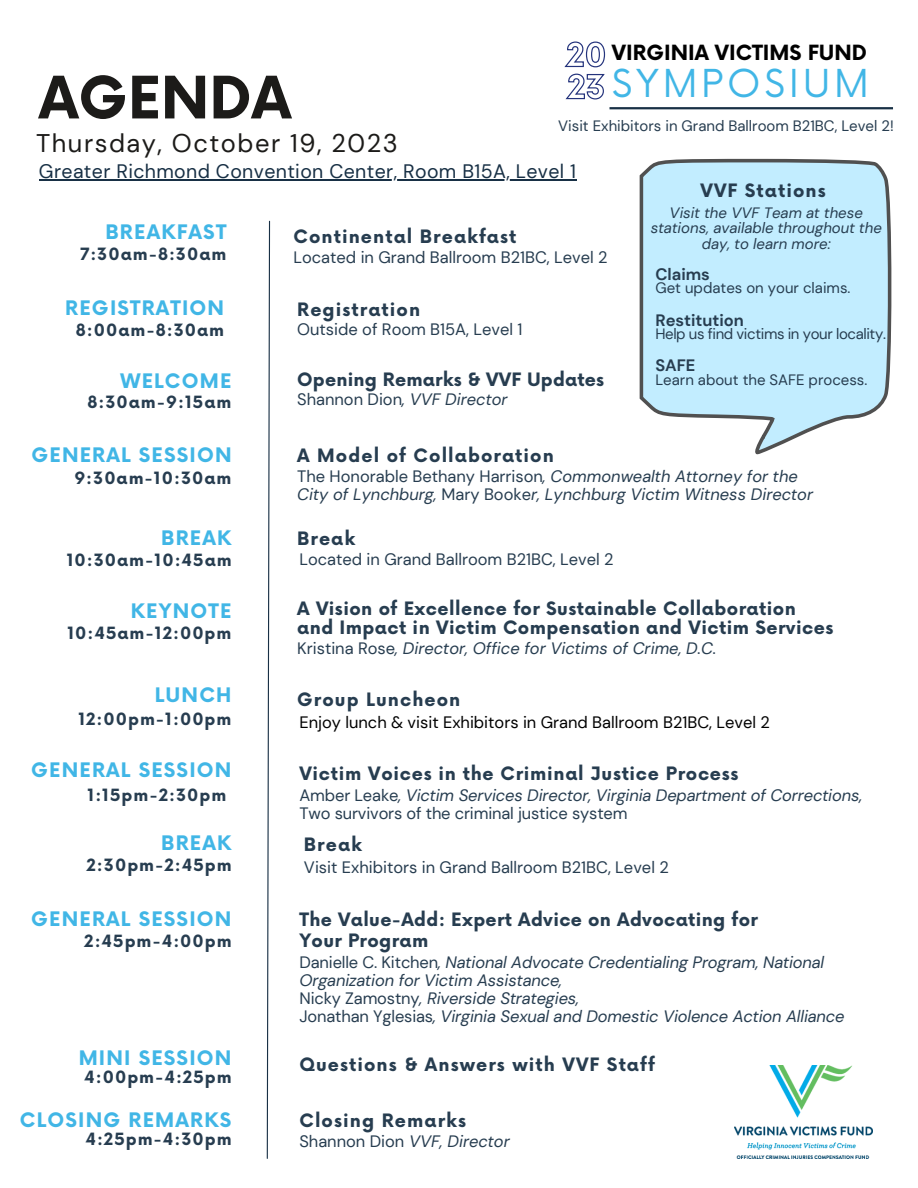
<style>
.page{position:relative;width:918px;height:1188px;background:#fff}
.page>*{position:absolute;margin:0;border:0;box-sizing:border-box;transform-origin:0 0}
.t1{font:700 57px "Now";color:#1c1b19}
.t2{font:37.5px "Now";letter-spacing:.1em;color:#41b6e6}
.t3{font:25.5px "DM Sans";letter-spacing:.06em;color:#1c1b19}
.t4{font:700 20.4px "Now";color:#000}
.t5{font:700 19.5px "Now";letter-spacing:.06em;color:#41b6e6}
.t6{font:19.5px "DM Sans";letter-spacing:.02em;color:#183045}
.t7{font:700 18px "Now";letter-spacing:.04em;color:#273d50}
.t8{font:700 18px "Now";letter-spacing:.06em;color:#273d50}
.t9{font:700 18px "Now";letter-spacing:.02em;color:#273d50}
.t10{font:700 18px "Now";letter-spacing:.01em;color:#273d50}
.t11{font:italic 16.5px/18px "DM Sans";letter-spacing:-.01em;color:#273d50}
.t12{font:16.5px "DM Sans";color:#273d50}
.t13{font:700 16.5px "Now";letter-spacing:.06em;color:#273d50}
.t14{font:16.5px "DM Sans";color:#000}
.t15{font:700 16.5px "DM Sans";color:#273d50}
.t16{font:15px "DM Sans";color:#273d50}
.t17{font:italic 15px/15.8px "DM Sans";color:#273d50;text-align:center}
.t18{font:15px "DM Sans";letter-spacing:-.025em;color:#273d50}
.s1{font-style:normal}
</style>
<div class="page">
<svg style="left:266px;top:220px;width:5px;height:939px"></svg>
<svg style="left:564px;top:41px;width:42px;height:59px"></svg>
<hr style="left:610px;top:107px;width:283px;height:2px;background:#183045">
<svg style="left:640px;top:159px;width:252px;height:296px;background:#c0e2f1"></svg>
<img style="left:735px;top:1066px;width:137px;height:93px">
<hr style="left:39px;top:180px;width:538px;height:1px;background:#183045">
<p class="t1" style="left:39px;top:67px;width:254px">AGENDA</p>
<p class="t3" style="left:36px;top:126px;width:363px">Thursday, October 19, 2023</p>
<p class="t4" style="left:612px;top:42px;width:257px">VIRGINIA VICTIMS FUND</p>
<p class="t2" style="left:612px;top:63px;width:258px">SYMPOSIUM</p>
<p class="t16" style="left:558px;top:116px;width:337px">Visit Exhibitors in Grand Ballroom B21BC, Level 2!</p>
<p class="t6" style="left:39px;top:159px;width:539px">Greater Richmond Convention Center, Room B15A, Level 1</p>
<p class="t8" style="left:700px;top:181px;width:127px">VVF Stations</p>
<p class="t17" style="left:651px;top:205px;width:233px">Visit the VVF Team at these stations, available throughout the day, to learn more:</p>
<p class="t15" style="left:655px;top:263px;width:56px">Claims</p>
<p class="t16" style="left:655px;top:278px;width:197px">Get updates on your claims.</p>
<p class="t15" style="left:655px;top:309px;width:90px">Restitution</p>
<p class="t18" style="left:655px;top:324px;width:232px">Help us find victims in your locality.</p>
<p class="t15" style="left:655px;top:355px;width:42px">SAFE</p>
<p class="t16" style="left:655px;top:370px;width:213px">Learn about the SAFE process.</p>
<p class="t5" style="left:106px;top:222px;width:122px">BREAKFAST</p>
<p class="t13" style="left:80px;top:245px;width:148px">7:30am-8:30am</p>
<p class="t8" style="left:293px;top:227px;width:224px">Continental Breakfast</p>
<p class="t12" style="left:293px;top:246px;width:316px">Located in Grand Ballroom B21BC, Level 2</p>
<p class="t5" style="left:65px;top:298px;width:160px">REGISTRATION</p>
<p class="t13" style="left:76px;top:321px;width:150px">8:00am-8:30am</p>
<p class="t8" style="left:297px;top:300px;width:124px">Registration</p>
<p class="t12" style="left:297px;top:319px;width:227px">Outside of Room B15A, Level 1</p>
<p class="t5" style="left:121px;top:370px;width:112px">WELCOME</p>
<p class="t10" style="left:297px;top:370px;width:308px">Opening Remarks &amp; VVF Updates</p>
<p class="t11" style="left:297px;top:391px;width:212px"><span class="s1">Shannon Dion</span>, VVF Director</p>
<p class="t5" style="left:31px;top:444px;width:202px">GENERAL SESSION</p>
<p class="t8" style="left:297px;top:446px;width:258px">A Model of Collaboration</p>
<p class="t11" style="left:297px;top:468px;width:517px"><span class="s1">The Honorable Bethany Harrison</span>, Commonwealth Attorney for the<br>City of Lynchburg, <span class="s1">Mary Booke</span>r, Lynchburg Victim Witness Director</p>
<p class="t13" style="left:88px;top:393px;width:145px">8:30am-9:15am</p>
<p class="t13" style="left:74px;top:469px;width:159px">9:30am-10:30am</p>
<p class="t5" style="left:161px;top:528px;width:72px">BREAK</p>
<p class="t13" style="left:67px;top:551px;width:166px">10:30am-10:45am</p>
<p class="t7" style="left:297px;top:529px;width:60px">Break</p>
<p class="t12" style="left:299px;top:548px;width:316px">Located in Grand Ballroom B21BC, Level 2</p>
<p class="t5" style="left:131px;top:600px;width:102px">KEYNOTE</p>
<p class="t7" style="left:297px;top:599px;width:500px">A Vision of Excellence for Sustainable Collaboration</p>
<p class="t7" style="left:297px;top:618px;width:538px">and Impact in Victim Compensation and Victim Services</p>
<p class="t11" style="left:297px;top:639px;width:421px"><span class="s1">Kristina Rose</span>, Director, Office for Victims of Crime, D.C.</p>
<p class="t5" style="left:155px;top:684px;width:78px">LUNCH</p>
<p class="t8" style="left:297px;top:690px;width:165px">Group Luncheon</p>
<p class="t13" style="left:67px;top:624px;width:166px">10:45am-12:00pm</p>
<p class="t13" style="left:78px;top:710px;width:155px">12:00pm-1:00pm</p>
<p class="t14" style="left:299px;top:712px;width:472px">Enjoy lunch &amp; visit Exhibitors in Grand Ballroom B21BC, Level 2</p>
<p class="t5" style="left:31px;top:760px;width:202px">GENERAL SESSION</p>
<p class="t13" style="left:87px;top:786px;width:140px">1:15pm-2:30pm</p>
<p class="t5" style="left:161px;top:833px;width:72px">BREAK</p>
<p class="t13" style="left:87px;top:857px;width:147px">2:30pm-2:45pm</p>
<p class="t5" style="left:31px;top:909px;width:202px">GENERAL SESSION</p>
<p class="t13" style="left:84px;top:932px;width:149px">2:45pm-4:00pm</p>
<p class="t7" style="left:299px;top:764px;width:440px">Victim Voices in the Criminal Justice Process</p>
<p class="t11" style="left:299px;top:786px;width:564px"><span class="s1">Amber Leake</span>, Victim Services Director, Virginia Department of Corrections,</p>
<p class="t12" style="left:299px;top:802px;width:330px">Two survivors of the criminal justice system</p>
<p class="t7" style="left:304px;top:834px;width:60px">Break</p>
<p class="t12" style="left:304px;top:856px;width:366px">Visit Exhibitors in Grand Ballroom B21BC, Level 2</p>
<p class="t9" style="left:299px;top:909px;width:460px">The Value-Add: Expert Advice on Advocating for</p>
<p class="t9" style="left:299px;top:931px;width:130px">Your Program</p>
<p class="t11" style="left:299px;top:953px;width:526px"><span class="s1">Danielle C. Kitchen</span>, National Advocate Credentialing Program, National<br>Organization for Victim Assistance,</p>
<p class="t11" style="left:299px;top:989px;width:281px"><span class="s1">Nicky Zamostny</span>, Riverside Strategies,</p>
<p class="t11" style="left:299px;top:1007px;width:547px"><span class="s1">Jonathan Yglesias</span>, Virginia Sexual and Domestic Violence Action Alliance</p>
<p class="t5" style="left:79px;top:1047px;width:154px">MINI SESSION</p>
<p class="t8" style="left:299px;top:1055px;width:357px">Questions &amp; Answers with VVF Staff</p>
<p class="t13" style="left:84px;top:1068px;width:149px">4:00pm-4:25pm</p>
<p class="t5" style="left:20px;top:1110px;width:213px">CLOSING REMARKS</p>
<p class="t13" style="left:85px;top:1130px;width:148px">4:25pm-4:30pm</p>
<p class="t8" style="left:299px;top:1111px;width:168px">Closing Remarks</p>
<p class="t11" style="left:299px;top:1132px;width:212px"><span class="s1">Shannon Dion</span> VVF, Director</p>
</div>
